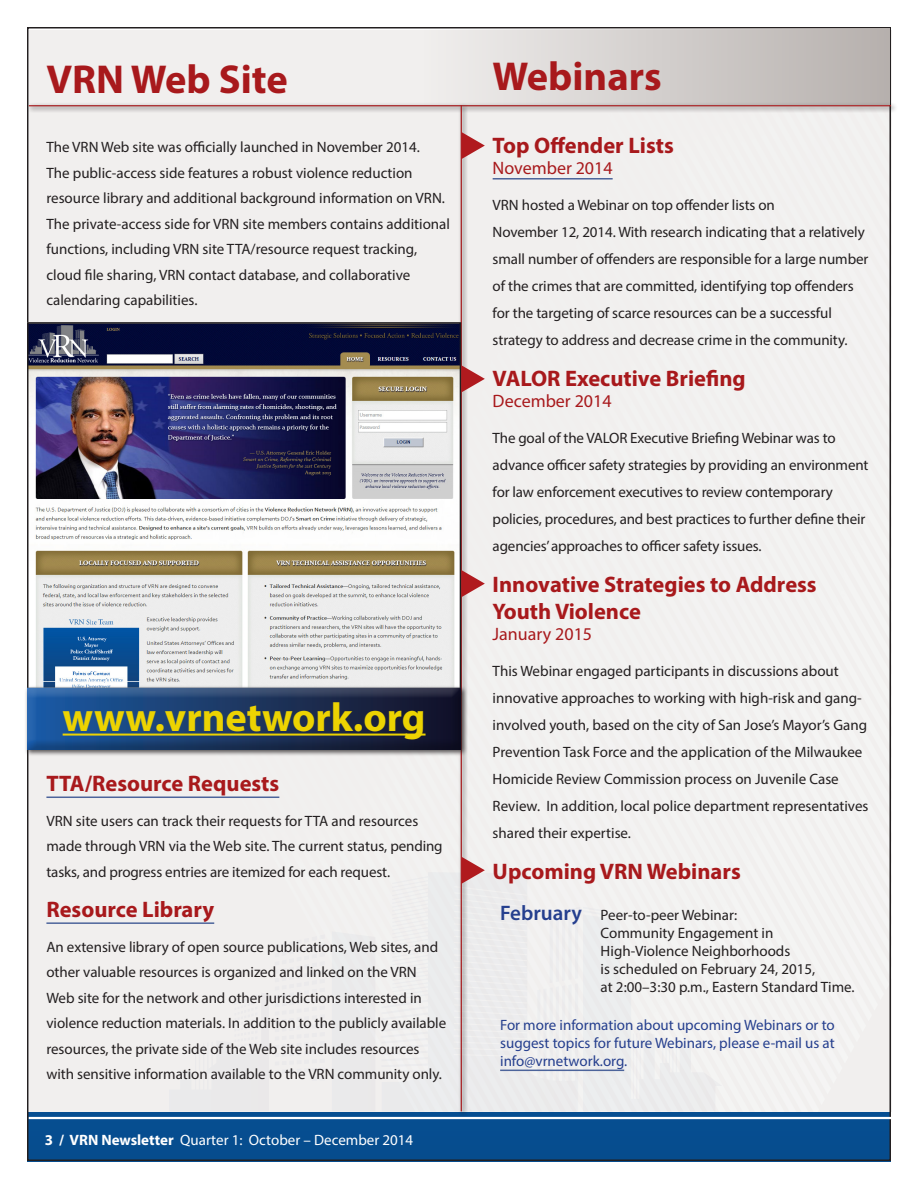
<style>
.page{position:relative;width:918px;height:1188px;background:#fff}
.page>*{position:absolute;margin:0;border:0;box-sizing:border-box;transform-origin:0 0}
.heaadline{font:700 40.5px "Myriad Pro";color:#a8191c}
.t1{font:700 40.5px "Myriad Pro";color:#ecd302}
.subhead_one{font:700 22.5px/27px "Myriad Pro";color:#a8191c}
.subhead_below{font:18px "Myriad Pro";color:#a8191c}
.body{font:15px/27px "Myriad Pro";letter-spacing:-.005em;color:#231f20}
.bullet{font:15px/18px "Myriad Pro";color:#231f20}
.bullet-2{font:15px/18px "Myriad Pro";color:#253f8e;text-align:justify}
.t2{font:15px "Myriad Pro";color:#fff}
.s1{font-weight:700}
.s2{font-weight:600;font-size:21px;color:#253f8e}
</style>
<div class="page">
<svg style="left:28px;top:1112px;width:862px;height:49px;background:#084c8c"></svg>
<div style="left:29px;top:30px;width:862px;height:1082px;background:#f1efee"></div>
<hr style="left:29px;top:1117px;width:863px;height:2px;background:#fff">
<svg style="left:537px;top:1069px;width:88px;height:3px"></svg>
<div style="left:421px;top:28px;width:469px;height:77px;background:linear-gradient(to right,#f1efee,#b6b0ad)"></div>
<div style="left:26px;top:102px;width:871px;height:11px;background:#231f20;opacity:.75"></div>
<hr style="left:28px;top:104px;width:866px;height:4px;background:#231f20;opacity:.24">
<div style="left:458px;top:103px;width:11px;height:1015px;background:#231f20;opacity:.75"></div>
<div style="left:459px;top:105px;width:5px;height:1008px;background:#231f20;opacity:.24"></div>
<hr style="left:46px;top:797px;width:233px;height:1px;background:#4c649b">
<hr style="left:46px;top:922px;width:168px;height:2px;background:#4c649b">
<svg style="left:461px;top:132px;width:24px;height:27px"></svg>
<img style="left:30px;top:325px;width:428px;height:360px">
<div style="left:27px;top:322px;width:434px;height:373px;border:2px solid #231f20"></div>
<svg style="left:461px;top:365px;width:24px;height:27px"></svg>
<svg style="left:461px;top:570px;width:24px;height:27px"></svg>
<svg style="left:458px;top:857px;width:70px;height:222px"></svg>
<hr style="left:493px;top:178px;width:120px;height:2px;background:#4c649b">
<hr style="left:500px;top:1070px;width:124px;height:1px;background:#4c649b">
<div style="left:24px;top:685px;width:444px;height:72px;background:#231f20;opacity:.75"></div>
<div style="left:25px;top:686px;width:447px;height:64px;background:#231f20;opacity:.24"></div>
<p class="heaadline" style="left:46px;top:53px;width:243px">VRN Web Site</p>
<p class="body" style="left:46px;top:134px;width:405px;line-height:25.5px">The VRN Web site was officially launched in November 2014.<br>The public-access side features a robust violence reduction resource library and additional background information on VRN.<br>The private-access side for VRN site members contains additional functions, including VRN site TTA/resource request tracking, cloud file sharing, VRN contact database, and collaborative calendaring capabilities.</p>
<h1 class="t1" style="left:63px;top:690px;width:364px">www.vrnetwork.org</h1>
<p class="subhead_one" style="left:46px;top:769px;width:234px">TTA/Resource Requests</p>
<p class="body" style="left:46px;top:808px;width:398px;line-height:25.5px">VRN site users can track their requests for TTA and resources made through VRN via the Web site. The current status, pending tasks, and progress entries are itemized for each request.</p>
<p class="subhead_one" style="left:46px;top:895px;width:169px">Resource Library</p>
<p class="body" style="left:46px;top:934px;width:401px;line-height:25.5px">An extensive library of open source publications, Web sites, and other valuable resources is organized and linked on the VRN Web site for the network and other jurisdictions interested in violence reduction materials. In addition to the publicly available resources, the private side of the Web site includes resources with sensitive information available to the VRN community only.</p>
<p class="t2" style="left:45px;top:1131px;width:370px"><span class="s1">3 / VRN Newsletter</span> Quarter 1: October – December 2014</p>
<p class="heaadline" style="left:493px;top:50px;width:171px">Webinars</p>
<p class="subhead_one" style="left:493px;top:131px;width:183px">Top Offender Lists</p>
<p class="subhead_below" style="left:493px;top:157px;width:122px">November 2014</p>
<p class="body" style="left:493px;top:191px;width:377px">VRN hosted a Webinar on top offender lists on<br>November 12, 2014. With research indicating that a relatively small number of offenders are responsible for a large number of the crimes that are committed, identifying top offenders for the targeting of scarce resources can be a successful strategy to address and decrease crime in the community.</p>
<p class="subhead_one" style="left:493px;top:364px;width:255px">VALOR Executive Briefing</p>
<p class="subhead_below" style="left:493px;top:390px;width:120px">December 2014</p>
<p class="body" style="left:493px;top:424px;width:377px">The goal of the VALOR Executive Briefing Webinar was to advance officer safety strategies by providing an environment for law enforcement executives to review contemporary policies, procedures, and best practices to further define their agencies’ approaches to officer safety issues.</p>
<p class="subhead_one" style="left:493px;top:570px;width:326px">Innovative Strategies to Address<br>Youth Violence</p>
<p class="subhead_below" style="left:493px;top:623px;width:101px">January 2015</p>
<p class="body" style="left:493px;top:657px;width:377px">This Webinar engaged participants in discussions about innovative approaches to working with high-risk and gang&shy;involved youth, based on the city of San Jose’s Mayor’s Gang Prevention Task Force and the application of the Milwaukee Homicide Review Commission process on Juvenile Case Review. In addition, local police department representatives shared their expertise.</p>
<p class="subhead_one" style="left:493px;top:857px;width:250px">Upcoming VRN Webinars</p>
<p class="bullet" style="left:601px;top:905px;width:256px;text-indent:-100px"><span class="s2">February</span> Peer-to-peer Webinar:<br>Community Engagement in High-Violence Neighborhoods<br>is scheduled on February 24, 2015,<br>at 2:00–3:30 p.m., Eastern Standard Time.</p>
<p class="bullet-2" style="left:500px;top:1016px;width:336px">For more information about upcoming Webinars or to suggest topics for future Webinars, please e-mail us at info@vrnetwork.org.</p>
</div>
